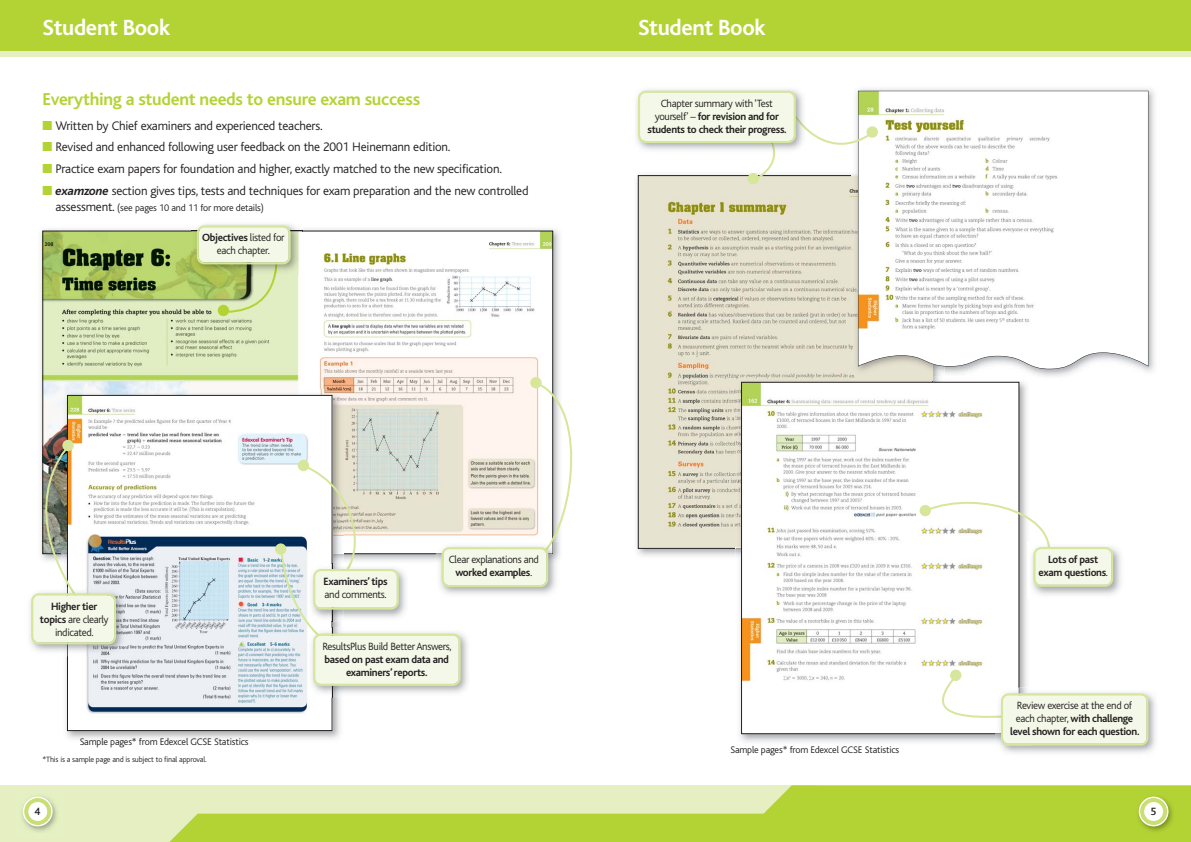
<style>
.page{position:relative;width:1191px;height:842px;background:#fff}
.page>*{position:absolute;margin:0;border:0;box-sizing:border-box;transform-origin:0 0}
.t1{font:700 23px "Bliss";letter-spacing:-.015em;color:#fff}
.t2{font:700 18px "Bliss";letter-spacing:-.015em;color:#b3d334}
.t3{font:300 13px "Bliss";letter-spacing:-.015em;color:#231f20}
.t4{font:700 11px/13px "Bliss";letter-spacing:-.03em;color:#231f20;text-align:center}
.t5{font:300 11px/13px "Bliss";letter-spacing:-.03em;color:#231f20;text-align:center}
.t6{font:500 11px "Bliss";color:#231f20}
.t7{font:300 10px "Bliss";letter-spacing:-.015em;color:#231f20}
.t8{font:300 8px "Bliss";letter-spacing:-.015em;color:#231f20}
.s1{color:#b3d334}
.s2{font-weight:700;font-style:italic}
.s3{font-size:13px}
.s4{font-weight:700}
.s5{font-weight:300}
</style>
<div class="page">
<img style="left:640px;top:183px;width:211px;height:364px">
<img style="left:40px;top:229px;width:520px;height:216px">
<img style="left:45px;top:233px;width:506px;height:212px">
<img style="left:62px;top:389px;width:279px;height:350px">
<img style="left:69px;top:397px;width:261px;height:332px">
<img style="left:857px;top:88px;width:298px;height:289px">
<img style="left:851px;top:183px;width:81px;height:193px">
<svg style="left:858px;top:91px;width:290px;height:279px"></svg>
<div style="left:0;top:0;width:1191px;height:57px;background:#e5efc1"></div>
<div style="left:0;top:0;width:1191px;height:51px;background:#b3d334"></div>
<div style="left:0;top:785px;width:816px;height:57px;background:#e5efc1"></div>
<svg style="left:169px;top:785px;width:1022px;height:57px;fill:#b3d334"></svg>
<img style="left:1132px;top:790px;width:47px;height:47px">
<svg style="left:1138px;top:797px;width:30px;height:29px"></svg>
<img style="left:22px;top:796px;width:35px;height:36px">
<svg style="left:23px;top:797px;width:30px;height:29px"></svg>
<img style="left:740px;top:381px;width:287px;height:361px">
<img style="left:735px;top:376px;width:197px;height:171px">
<img style="left:944px;top:376px;width:86px;height:1px">
<svg style="left:932px;top:376px;width:12px;height:4px"></svg>
<img style="left:743px;top:384px;width:274px;height:348px">
<div style="left:741px;top:382px;width:278px;height:352px;border:1px solid #231f20"></div>
<div style="left:919px;top:505px;width:12px;height:11px;background:#d6e69a;border-radius:50%"></div>
<svg style="left:866px;top:126px;width:12px;height:12px"></svg>
<div style="left:747px;top:173px;width:12px;height:11px;background:#d6e69a;border-radius:50%"></div>
<div style="left:950px;top:670px;width:11px;height:11px;background:#d6e69a;border-radius:50%"></div>
<div style="left:530px;top:377px;width:11px;height:11px;background:#d6e69a;border-radius:50%"></div>
<img style="left:1001px;top:693px;width:155px;height:60px">
<svg style="left:928px;top:672px;width:220px;height:74px"></svg>
<img style="left:636px;top:89px;width:161px;height:53px">
<svg style="left:638px;top:91px;width:237px;height:92px"></svg>
<div style="left:275px;top:543px;width:11px;height:12px;background:#d6e69a;border-radius:50%"></div>
<img style="left:1033px;top:548px;width:88px;height:47px">
<svg style="left:924px;top:489px;width:189px;height:98px"></svg>
<div style="left:62px;top:440px;width:12px;height:11px;background:#d6e69a;border-radius:50%"></div>
<div style="left:218px;top:305px;width:11px;height:11px;background:#b3d334;border-radius:50%"></div>
<img style="left:31px;top:587px;width:97px;height:69px">
<svg style="left:30px;top:445px;width:86px;height:199px"></svg>
<img style="left:307px;top:686px;width:159px;height:12px">
<svg style="left:279px;top:380px;width:294px;height:306px"></svg>
<img style="left:191px;top:224px;width:111px;height:52px">
<svg style="left:197px;top:225px;width:94px;height:89px;background:#d2dead"></svg>
<h1 class="t1" style="left:43px;top:19px;width:129px">Student Book</h1>
<h1 class="t1" style="left:638px;top:19px;width:129px">Student Book</h1>
<h2 class="t2" style="left:43px;top:92px;width:379px">Everything a student needs to ensure exam success</h2>
<p class="t3" style="left:43px;top:121px;width:281px"><span class="s1">■</span> Written by Chief examiners and experienced teachers.</p>
<p class="t3" style="left:43px;top:142px;width:409px"><span class="s1">■</span> Revised and enhanced following user feedback on the 2001 Heinemann edition.</p>
<p class="t3" style="left:43px;top:164px;width:461px"><span class="s1">■</span> Practice exam papers for foundation and higher, exactly matched to the new specification.</p>
<p class="t3" style="left:43px;top:186px;width:487px"><span class="s1">■</span> <span class="s2">examzone</span> section gives tips, tests and techniques for exam preparation and the new controlled</p>
<p class="t7" style="left:56px;top:204px;width:210px"><span class="s3">assessment.</span> (see pages 10 and 11 for more details)</p>
<p class="t5" style="left:202px;top:232px;width:84px"><span class="s4">Objectives</span> listed for each chapter.</p>
<p class="t4" style="left:647px;top:98px;width:141px"><span class="s5">Chapter summary with ‘Test yourself’ –</span> for revision and for students to check their progress.</p>
<p class="t5" style="left:40px;top:601px;width:70px"><span class="s4">Higher tier topics</span> are clearly indicated.</p>
<p class="t7" style="left:80px;top:738px;width:170px">Sample pages* from Edexcel GCSE Statistics</p>
<p class="t8" style="left:43px;top:756px;width:166px">*This is a sample page and is subject to final approval.</p>
<p class="t4" style="left:324px;top:576px;width:66px">Examiners’ tips</p>
<p class="t5" style="left:324px;top:589px;width:64px">and comments.</p>
<p class="t5" style="left:449px;top:554px;width:92px">Clear explanations and <span class="s4">worked examples</span>.</p>
<p class="t5" style="left:322px;top:641px;width:131px">ResultsPlus Build Better Answers,</p>
<p class="t4" style="left:324px;top:654px;width:126px">based on past exam data and examiners’ reports.</p>
<p class="t7" style="left:730px;top:746px;width:170px">Sample pages* from Edexcel GCSE Statistics</p>
<p class="t4" style="left:1038px;top:554px;width:71px">Lots of past exam questions<span class="s5">.</span></p>
<p class="t4" style="left:1010px;top:700px;width:131px"><span class="s5">Review exercise at the end of each chapter,</span> with challenge level shown for each question.</p>
<p class="t6" style="left:34px;top:807px;width:7px">4</p>
<p class="t6" style="left:1150px;top:807px;width:7px">5</p>
</div>
